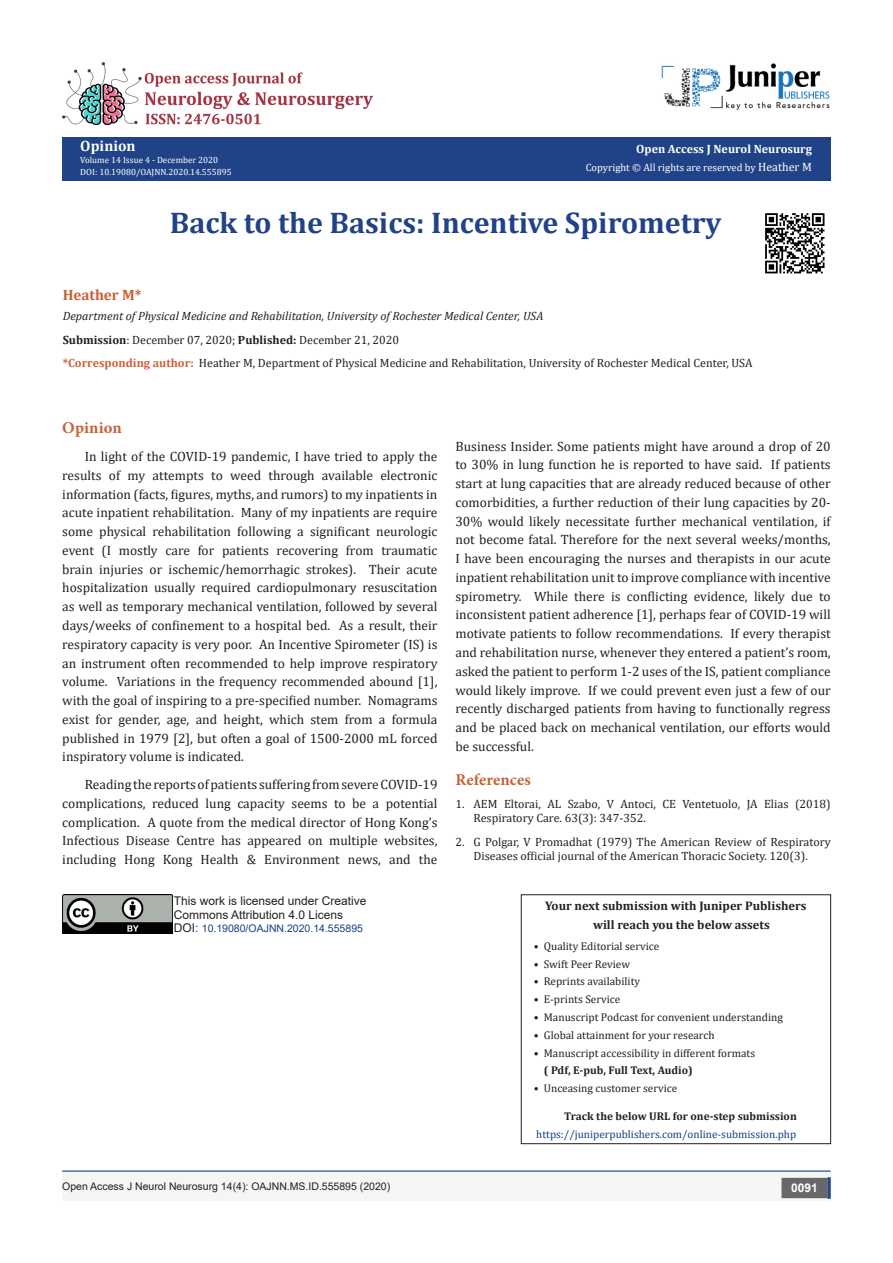
<style>
.page{position:relative;width:893px;height:1263px;background:#fff}
.page>*{position:absolute;margin:0;border:0;box-sizing:border-box;transform-origin:0 0}
.t1{font:700 30px "Cambria";color:#214289}
.t2{font:700 16.5px "Minion Pro";letter-spacing:.005em;color:#ca5f37}
.t3{font:700 15px "Cambria";color:#ca5f37}
.t4{font:700 15px "Cambria";color:#fff}
.t5{font:13.5px/18.8px "Cambria";color:#231f20;text-align:justify}
.t6{font:700 12.45px "Cambria";color:#231f20}
.t7{font:12px/14.4px "Cambria";color:#231f20}
.t8{font:italic 12px "Cambria";color:#231f20}
.t9{font:12px "Arial";color:#231f20}
.t10{font:700 12px "Cambria";color:#fff}
.t11{font:700 12px "Arial";color:#fff}
.t12{font:11.25px "Cambria";color:#231f20}
.t13{font:700 11.25px "Cambria";color:#231f20}
.t14{font:11.1px "Cambria";color:#183f89}
.t15{font:10.5px "Arial";color:#231f20}
.t16{font:10.5px "Cambria";color:#fff}
.t17{font:10.5px "Arial";color:#183f89}
.t18{font:9px "Cambria";color:#fff}
.s1{font-size:12px}
.s2{font-weight:700}
.s3{font-weight:700;color:#d05f38}
.s4{font-size:12px;color:#231f20}
</style>
<div class="page">
<div style="left:62px;top:137px;width:769px;height:43px;background:#204287"></div>
<div style="left:62px;top:1172px;width:494px;height:29px;background:#f5f5f4"></div>
<div style="left:507px;top:1172px;width:324px;height:29px;background:#f5f5f4"></div>
<div style="left:782px;top:1178px;width:45px;height:19px;background:#68676a"></div>
<div style="left:781px;top:1178px;width:46px;height:20px;border:2px solid #68676a"></div>
<svg style="left:827px;top:1177px;width:4px;height:22px"></svg>
<img style="left:661px;top:63px;width:169px;height:47px">
<hr style="left:62px;top:1170px;width:769px;height:2px;background:#183f89">
<img style="left:62px;top:62px;width:310px;height:63px">
<img style="left:765px;top:213px;width:60px;height:61px">
<div style="left:521px;top:895px;width:310px;height:249px;border:1px solid #231f20"></div>
<img style="left:63px;top:895px;width:109px;height:39px">
<p class="t4" style="left:80px;top:135px;width:57px">Opinion</p>
<p class="t18" style="left:80px;top:155px;width:139px">Volume 14 Issue 4 - December 2020</p>
<p class="t18" style="left:80px;top:167px;width:153px">DOI: 10.19080/OAJNN.2020.14.555895</p>
<p class="t10" style="left:636px;top:141px;width:177px">Open Access J Neurol Neurosurg</p>
<p class="t16" style="left:586px;top:161px;width:228px">Copyright © All rights are reserved by <span class="s1">Heather M</span></p>
<p class="t1" style="left:170px;top:201px;width:553px">Back to the Basics: Incentive Spirometry</p>
<p class="t3" style="left:63px;top:284px;width:80px">Heather M*</p>
<p class="t8" style="left:63px;top:308px;width:482px">Department of Physical Medicine and Rehabilitation, University of Rochester Medical Center, USA</p>
<p class="t7" style="left:63px;top:332px;width:338px"><span class="s2">Submission</span>: December 07, 2020; <span class="s2">Published:</span> December 21, 2020</p>
<p class="t7" style="left:63px;top:356px;width:691px"><span class="s3">*Corresponding author:</span> Heather M, Department of Physical Medicine and Rehabilitation, University of Rochester Medical Center, USA</p>
<p class="t2" style="left:62px;top:417px;width:61px">Opinion</p>
<p class="t5" style="left:62px;top:447px;width:377px;text-indent:22px">In light of the COVID-19 pandemic, I have tried to apply the results of my attempts to weed through available electronic information (facts, figures, myths, and rumors) to my inpatients in acute inpatient rehabilitation. Many of my inpatients are require some physical rehabilitation following a significant neurologic event (I mostly care for patients recovering from traumatic brain injuries or ischemic/hemorrhagic strokes). Their acute hospitalization usually required cardiopulmonary resuscitation as well as temporary mechanical ventilation, followed by several days/weeks of confinement to a hospital bed. As a result, their respiratory capacity is very poor. An Incentive Spirometer (IS) is an instrument often recommended to help improve respiratory volume. Variations in the frequency recommended abound [1], with the goal of inspiring to a pre-specified number. Nomagrams exist for gender, age, and height, which stem from a formula published in 1979 [2], but often a goal of 1500-2000 mL forced inspiratory volume is indicated.</p>
<p class="t5" style="left:62px;top:775px;width:377px;text-indent:22px">Reading the reports of patients suffering from severe COVID-19 complications, reduced lung capacity seems to be a potential complication. A quote from the medical director of Hong Kong’s Infectious Disease Centre has appeared on multiple websites, including Hong Kong Health &amp; Environment news, and the</p>
<p class="t9" style="left:174px;top:892px;width:194px">This work is licensed under Creative</p>
<p class="t9" style="left:174px;top:907px;width:171px">Commons Attribution 4.0 Licens</p>
<p class="t17" style="left:174px;top:921px;width:191px"><span class="s4">DOI</span><span class="s1">:</span> 10.19080/OAJNN.2020.14.555895</p>
<p class="t5" style="left:455px;top:437px;width:377px">Business Insider. Some patients might have around a drop of 20 to 30% in lung function he is reported to have said. If patients start at lung capacities that are already reduced because of other comorbidities, a further reduction of their lung capacities by 20- 30% would likely necessitate further mechanical ventilation, if not become fatal. Therefore for the next several weeks/months, I have been encouraging the nurses and therapists in our acute inpatient rehabilitation unit to improve compliance with incentive spirometry. While there is conflicting evidence, likely due to inconsistent patient adherence [1], perhaps fear of COVID-19 will motivate patients to follow recommendations. If every therapist and rehabilitation nurse, whenever they entered a patient’s room, asked the patient to perform 1-2 uses of the IS, patient compliance would likely improve. If we could prevent even just a few of our recently discharged patients from having to functionally regress and be placed back on mechanical ventilation, our efforts would be successful.</p>
<p class="t2" style="left:455px;top:768px;width:77px">References</p>
<p class="t7" style="left:473px;top:796px;width:359px;text-indent:-18px">1. AEM Eltorai, AL Szabo, V Antoci, CE Ventetuolo, JA Elias (2018)<br>Respiratory Care. 63(3): 347-352.</p>
<p class="t7" style="left:455px;top:834px;width:377px;text-align:center">2. G Polgar, V Promadhat (1979) The American Review of Respiratory<br>Diseases official journal of the American Thoracic Society. 120(3).</p>
<p class="t6" style="left:545px;top:897px;width:263px">Your next submission with Juniper Publishers</p>
<p class="t6" style="left:593px;top:916px;width:178px">will reach you the below assets</p>
<p class="t12" style="left:534px;top:939px;width:127px">• Quality Editorial service</p>
<p class="t12" style="left:534px;top:957px;width:98px">• Swift Peer Review</p>
<p class="t12" style="left:534px;top:975px;width:108px">• Reprints availability</p>
<p class="t12" style="left:534px;top:993px;width:88px">• E-prints Service</p>
<p class="t12" style="left:534px;top:1010px;width:251px">• Manuscript Podcast for convenient understanding</p>
<p class="t12" style="left:534px;top:1028px;width:182px">• Global attainment for your research</p>
<p class="t12" style="left:534px;top:1046px;width:223px">• Manuscript accessibility in different formats</p>
<p class="t13" style="left:544px;top:1062px;width:150px">( Pdf, E-pub, Full Text, Audio)</p>
<p class="t12" style="left:534px;top:1081px;width:145px">• Unceasing customer service</p>
<p class="t13" style="left:564px;top:1108px;width:234px">Track the below URL for one-step submission</p>
<p class="t14" style="left:536px;top:1127px;width:261px">https://juniperpublishers.com/online-submission.php</p>
<p class="t15" style="left:62px;top:1179px;width:329px">Open Access J Neurol Neurosurg 14(4): OAJNN.MS.ID.555895 (2020)</p>
<p class="t11" style="left:791px;top:1180px;width:28px">0091</p>
</div>
